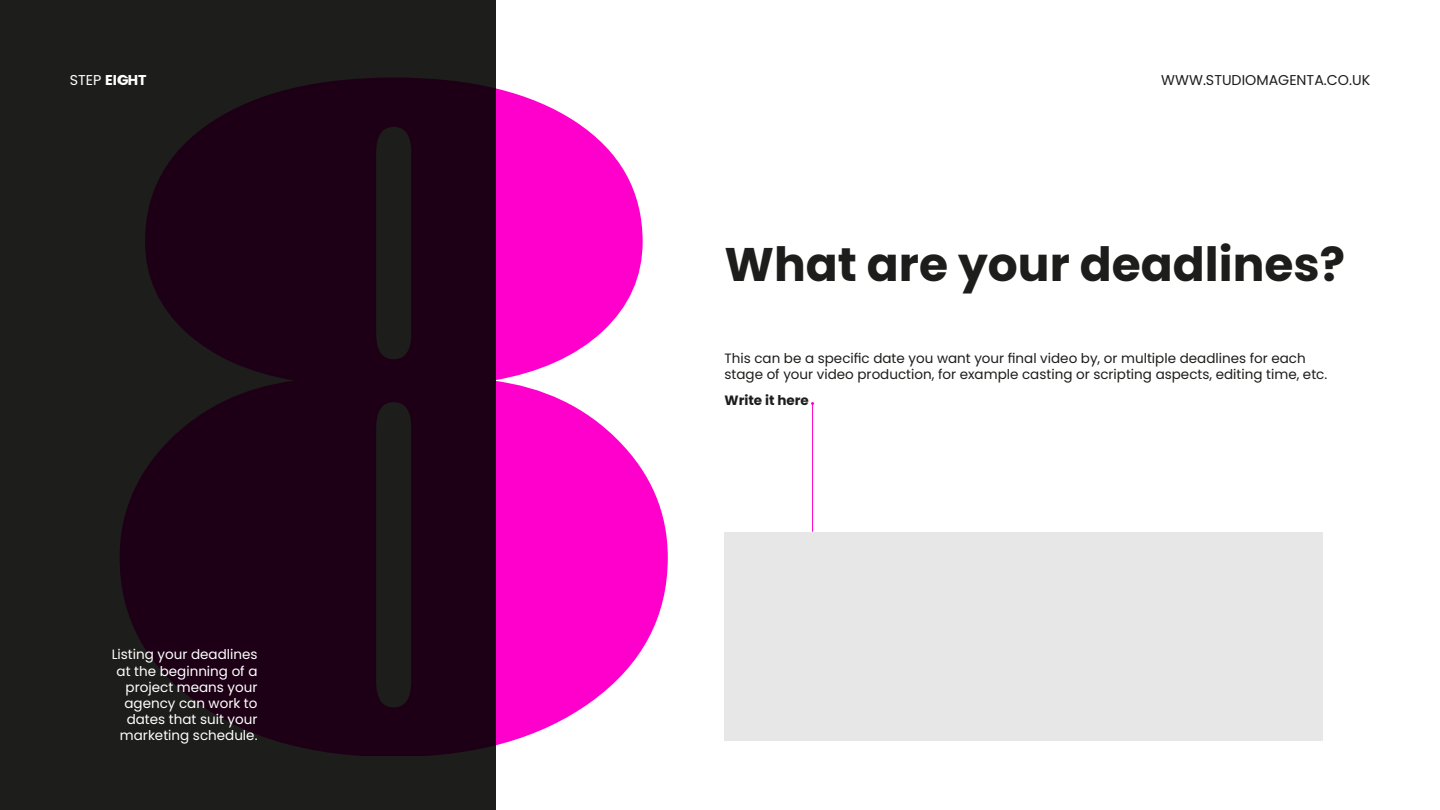
<style>
.page{position:relative;width:1440px;height:810px;background:#fff}
.page>*{position:absolute;margin:0;border:0;box-sizing:border-box;transform-origin:0 0}
.t1{font:900 972px "Blenny";color:#f0c}
.t2{font:700 47.1px "Poppins";color:#1d1d1b}
.t3{font:14.25px "Poppins";color:#1d1d1b}
.t4{font:700 14.25px "Poppins";color:#fff}
.t5{font:13.5px/16.2px "Poppins";color:#1d1d1b}
.t6{font:13.5px/16.2px "Poppins";color:#fff;text-align:right}
.t7{font:700 13.5px "Poppins";color:#1d1d1b}
.s1{font-weight:400}
</style>
<div class="page">
<div style="left:0;top:0;width:496px;height:810px;background:#1d1d1b"></div>
<div style="left:724px;top:532px;width:599px;height:208px;background:#e7e7e7"></div>
<hr style="left:812px;top:404px;width:1px;height:128px;background:#f0c">
<p class="t4" style="left:70px;top:71px;width:78px"><span class="s1">STEP</span> EIGHT</p>
<p class="t3" style="left:1161px;top:71px;width:210px">WWW.STUDIOMAGENTA.CO.UK</p>
<h1 class="t1" style="left:108px;top:-164px;width:573px">8</h1>
<h2 class="t2" style="left:724px;top:237px;width:622px">What are your deadlines?</h2>
<p class="t5" style="left:724px;top:350px;width:604px">This can be a specific date you want your final video by, or multiple deadlines for each stage of your video production, for example casting or scripting aspects, editing time, etc.</p>
<p class="t7" style="left:724px;top:392px;width:86px">Write it here</p>
<p class="t6" style="left:112px;top:647px;width:147px">Listing your deadlines at the beginning of a project means your agency can work to dates that suit your marketing schedule.</p>
</div>
